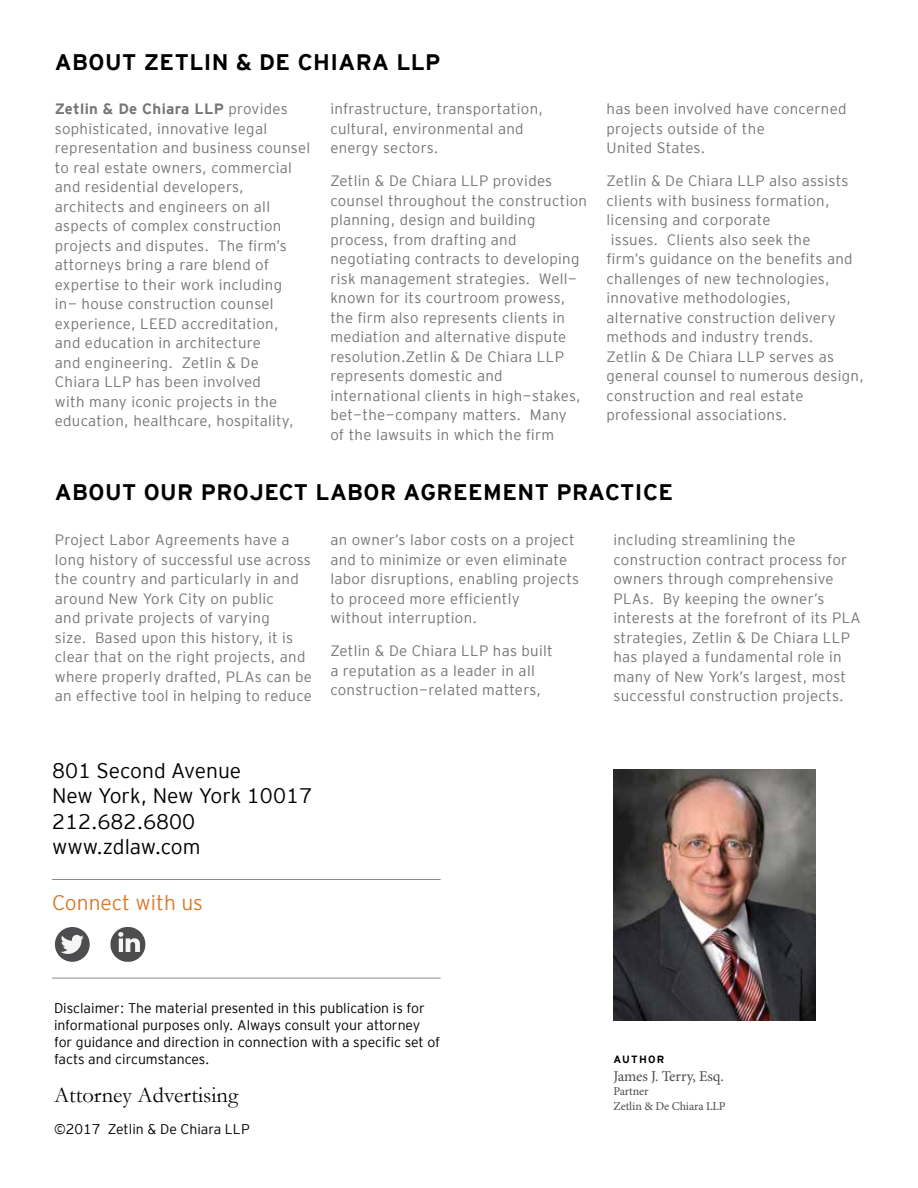
<style>
.page{position:relative;width:918px;height:1188px;background:#fff}
.page>*{position:absolute;margin:0;border:0;box-sizing:border-box;transform-origin:0 0}
.t1{font:700 22.5px "Interstate Mono";letter-spacing:.02em;color:#000}
.t2{font:22.5px "Garamond";color:#000}
.t3{font:21px/25.2px "Interstate Mono Lgt";color:#000}
.t4{font:21px "Interstate Mono Lgt";color:#d77d2f}
.t5{font:15px/19.5px "Interstate Mono Lgt";letter-spacing:.02em;color:#777575}
.t6{font:700 15px "Interstate Mono";letter-spacing:.02em;color:#777575}
.t7{font:15px "Minion Pro";letter-spacing:-.01em;color:#4d4d4f}
.t8{font:14.1px/16.8px "Interstate Mono Lgt";color:#000}
.t9{font:12px/14.4px "Minion Pro";letter-spacing:-.01em;color:#4d4d4f}
.t10{font:700 10.5px "Interstate Mono";letter-spacing:.12em;color:#000}
.s1{font-family:"Interstate Mono Lgt";font-weight:400}
</style>
<div class="page">
<img style="left:613px;top:769px;width:203px;height:252px">
<svg style="left:111px;top:927px;width:34px;height:35px"></svg>
<div style="left:55px;top:927px;width:35px;height:35px;background:#4d4d4f;border-radius:50%"></div>
<svg style="left:61px;top:935px;width:23px;height:19px"></svg>
<hr style="left:52px;top:879px;width:389px;height:1px;background:#878a8f">
<hr style="left:52px;top:978px;width:389px;height:1px;background:#878a8f">
<h1 class="t1" style="left:55px;top:50px;width:387px">ABOUT ZETLIN &amp; DE CHIARA LLP</h1>
<p class="t6" style="left:55px;top:101px;width:234px">Zetlin &amp; De Chiara LLP <span class="s1">provides</span></p>
<p class="t5" style="left:55px;top:119px;width:257px">sophisticated, innovative legal representation and business counsel to real estate owners, commercial and residential developers, architects and engineers on all aspects of complex construction projects and disputes. The firm’s attorneys bring a rare blend of expertise to their work including<br>in- house construction counsel experience, LEED accreditation,<br>and education in architecture<br>and engineering. Zetlin &amp; De<br>Chiara LLP has been involved<br>with many iconic projects in the education, healthcare, hospitality,</p>
<p class="t5" style="left:330px;top:99px;width:214px">infrastructure, transportation, cultural, environmental and energy sectors.</p>
<p class="t5" style="left:330px;top:171px;width:258px">Zetlin &amp; De Chiara LLP provides counsel throughout the construction planning, design and building process, from drafting and negotiating contracts to developing risk management strategies. Well&shy;known for its courtroom prowess, the firm also represents clients in mediation and alternative dispute resolution.Zetlin &amp; De Chiara LLP represents domestic and international clients in high-stakes, bet-the-company matters. Many<br>of the lawsuits in which the firm</p>
<p class="t5" style="left:607px;top:99px;width:241px">has been involved have concerned projects outside of the<br>United States.</p>
<p class="t5" style="left:607px;top:171px;width:259px">Zetlin &amp; De Chiara LLP also assists clients with business formation, licensing and corporate<br>issues. Clients also seek the<br>firm’s guidance on the benefits and challenges of new technologies, innovative methodologies, alternative construction delivery methods and industry trends.<br>Zetlin &amp; De Chiara LLP serves as general counsel to numerous design, construction and real estate professional associations.</p>
<h1 class="t1" style="left:55px;top:480px;width:620px">ABOUT OUR PROJECT LABOR AGREEMENT PRACTICE</h1>
<p class="t5" style="left:55px;top:530px;width:259px">Project Labor Agreements have a long history of successful use across the country and particularly in and around New York City on public<br>and private projects of varying<br>size. Based upon this history, it is clear that on the right projects, and where properly drafted, PLAs can be an effective tool in helping to reduce</p>
<p class="t5" style="left:330px;top:530px;width:250px">an owner’s labor costs on a project and to minimize or even eliminate labor disruptions, enabling projects to proceed more efficiently<br>without interruption.</p>
<p class="t5" style="left:330px;top:641px;width:224px">Zetlin &amp; De Chiara LLP has built a reputation as a leader in all construction-related matters,</p>
<h2 class="t3" style="left:52px;top:758px;width:262px">801 Second Avenue<br>New York, New York 10017<br>212.682.6800 www.zdlaw.com</h2>
<h2 class="t4" style="left:52px;top:891px;width:153px">Connect with us</h2>
<p class="t5" style="left:613px;top:530px;width:249px">including streamlining the construction contract process for owners through comprehensive<br>PLAs. By keeping the owner’s interests at the forefront of its PLA strategies, Zetlin &amp; De Chiara LLP has played a fundamental role in many of New York’s largest, most successful construction projects.</p>
<p class="t8" style="left:54px;top:1000px;width:388px">Disclaimer: The material presented in this publication is for informational purposes only. Always consult your attorney for guidance and direction in connection with a specific set of facts and circumstances.</p>
<h1 class="t2" style="left:54px;top:1079px;width:186px">Attorney Advertising</h1>
<p class="t8" style="left:54px;top:1120px;width:197px">©2017 Zetlin &amp; De Chiara LLP</p>
<p class="t10" style="left:613px;top:1053px;width:53px">AUTHOR</p>
<p class="t7" style="left:613px;top:1066px;width:112px">James J. Terry, Esq.</p>
<p class="t9" style="left:613px;top:1084px;width:114px">Partner<br>Zetlin &amp; De Chiara LLP</p>
</div>
